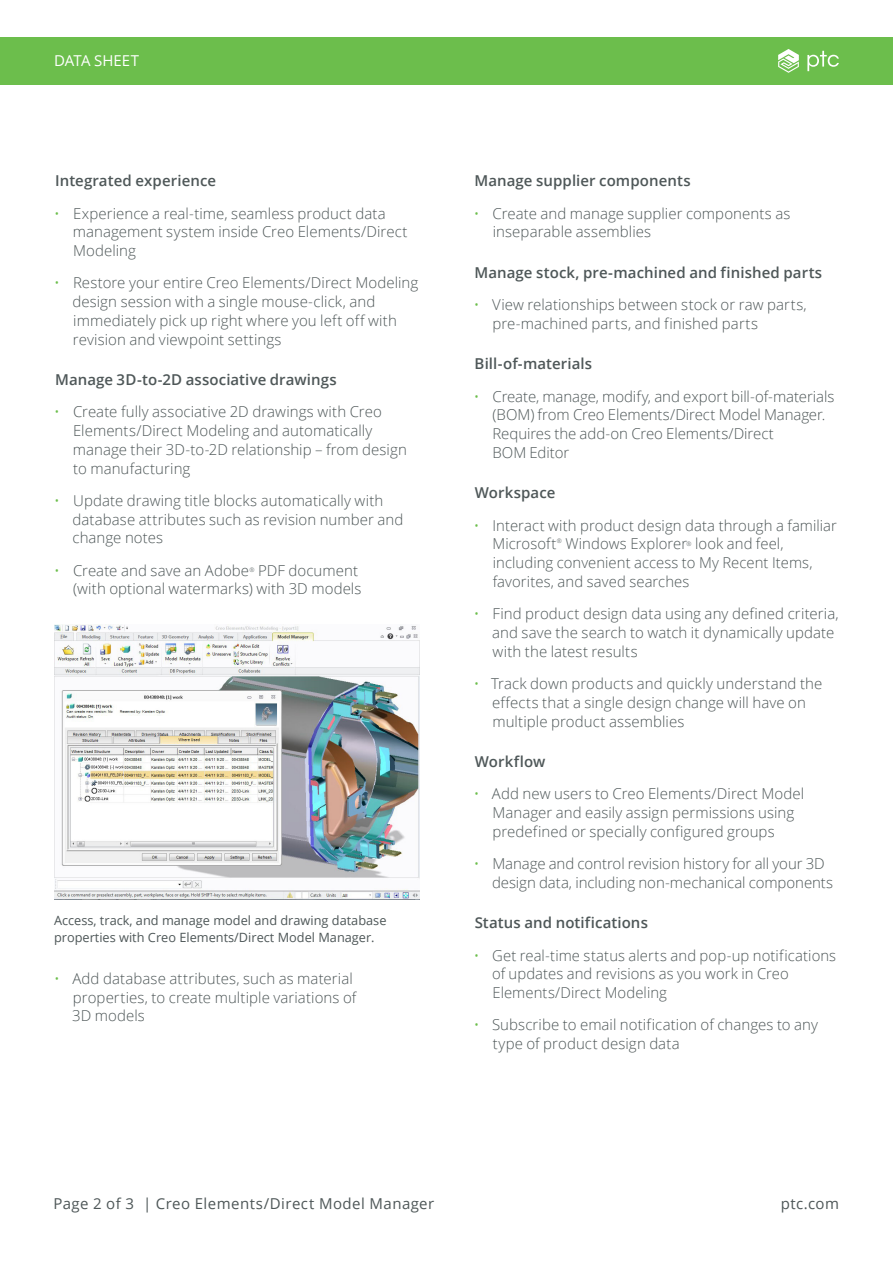
<style>
.page{position:relative;width:893px;height:1263px;background:#fff}
.page>*{position:absolute;margin:0;border:0;box-sizing:border-box;transform-origin:0 0}
.t1{font:300 15px/18.8px "Open Sans";letter-spacing:.005em;color:#4e5758}
._3__Text_Subhead_2{font:600 15px "Open Sans";letter-spacing:.005em;color:#4e5758}
.t2{font:15px "Open Sans";letter-spacing:.03em;color:#4e5758}
.t3{font:15px "Open Sans";color:#fff}
._6__Caption{font:12.75px/16.5px "Open Sans";color:#4e5758}
.t4{font:300 6.15px "Open Sans";color:#4e5758}
.s1{color:#6cbe4c}
</style>
<div class="page">
<div style="left:0;top:37px;width:893px;height:48px;background:#6cbe4c"></div>
<svg style="left:778px;top:49px;width:21px;height:24px"></svg>
<svg style="left:807px;top:51px;width:32px;height:20px"></svg>
<img style="left:54px;top:625px;width:365px;height:274px">
<p class="t3" style="left:54px;top:50px;width:87px">DATA SHEET</p>
<p class="_3__Text_Subhead_2" style="left:55px;top:171px;width:163px">Integrated experience</p>
<p class="t1" style="left:73px;top:203px;width:336px;text-indent:-19px"><span class="s1">•</span> Experience a real-time, seamless product data management system inside Creo Elements/Direct<br>Modeling</p>
<p class="t1" style="left:73px;top:273px;width:347px;text-indent:-18px"><span class="s1">•</span> Restore your entire Creo Elements/Direct Modeling design session with a single mouse-click, and immediately pick up right where you left off with revision and viewpoint settings</p>
<p class="_3__Text_Subhead_2" style="left:55px;top:369px;width:283px">Manage 3D-to-2D associative drawings</p>
<p class="t1" style="left:73px;top:402px;width:335px;text-indent:-19px"><span class="s1">•</span> Create fully associative 2D drawings with Creo Elements/Direct Modeling and automatically manage their 3D-to-2D relationship – from design to manufacturing</p>
<p class="t1" style="left:73px;top:491px;width:332px;text-indent:-18px"><span class="s1">•</span> Update drawing title blocks automatically with database attributes such as revision number and change notes</p>
<p class="t1" style="left:54px;top:560px;width:196px"><span class="s1">•</span> Create and save an Adobe</p>
<p class="t4" style="left:249px;top:566px;width:7px">®</p>
<p class="t1" style="left:73px;top:560px;width:290px;text-align:right">PDF document<br>(with optional watermarks) with 3D models</p>
<p class="_6__Caption" style="left:54px;top:912px;width:334px">Access, track, and manage model and drawing database properties with Creo Elements/Direct Model Manager.</p>
<p class="t1" style="left:72px;top:969px;width:286px;text-indent:-18px"><span class="s1">•</span> Add database attributes, such as material properties, to create multiple variations of<br>3D models</p>
<p class="_3__Text_Subhead_2" style="left:475px;top:171px;width:217px">Manage supplier components</p>
<p class="t1" style="left:493px;top:203px;width:299px;text-indent:-19px"><span class="s1">•</span> Create and manage supplier components as inseparable assemblies</p>
<p class="_3__Text_Subhead_2" style="left:475px;top:262px;width:349px">Manage stock, pre-machined and finished parts</p>
<p class="t1" style="left:492px;top:295px;width:316px;text-indent:-19px"><span class="s1">•</span> View relationships between stock or raw parts, pre-machined parts, and finished parts</p>
<p class="_3__Text_Subhead_2" style="left:475px;top:354px;width:119px">Bill-of-materials</p>
<p class="t1" style="left:492px;top:386px;width:343px;text-indent:-19px"><span class="s1">•</span> Create, manage, modify, and export bill-of-materials (BOM) from Creo Elements/Direct Model Manager.<br>Requires the add-on Creo Elements/Direct<br>BOM Editor</p>
<p class="_3__Text_Subhead_2" style="left:475px;top:483px;width:82px">Workspace</p>
<p class="t1" style="left:492px;top:515px;width:346px;text-indent:-19px"><span class="s1">•</span> Interact with product design data through a familiar<br>Microsoft</p>
<p class="t1" style="left:493px;top:534px;width:321px;text-indent:202px">look and feel, including convenient access to My Recent Items, favorites, and saved searches</p>
<p class="t1" style="left:492px;top:604px;width:348px;text-indent:-18px"><span class="s1">•</span> Find product design data using any defined criteria, and save the search to watch it dynamically update with the latest results</p>
<p class="t1" style="left:492px;top:674px;width:332px;text-indent:-18px"><span class="s1">•</span> Track down products and quickly understand the effects that a single design change will have on multiple product assemblies</p>
<p class="_3__Text_Subhead_2" style="left:475px;top:751px;width:72px">Workflow</p>
<p class="t1" style="left:492px;top:784px;width:313px;text-indent:-19px"><span class="s1">•</span> Add new users to Creo Elements/Direct Model<br>Manager and easily assign permissions using predefined or specially configured groups</p>
<p class="t1" style="left:492px;top:854px;width:343px;text-indent:-18px"><span class="s1">•</span> Manage and control revision history for all your 3D design data, including non-mechanical components</p>
<p class="_3__Text_Subhead_2" style="left:475px;top:912px;width:175px">Status and notifications</p>
<p class="t1" style="left:492px;top:945px;width:346px;text-indent:-18px"><span class="s1">•</span> Get real-time status alerts and pop-up notifications of updates and revisions as you work in Creo<br>Elements/Direct Modeling</p>
<p class="t1" style="left:493px;top:1015px;width:327px;text-indent:-19px"><span class="s1">•</span> Subscribe to email notification of changes to any type of product design data</p>
<p class="t4" style="left:557px;top:536px;width:7px">®</p>
<p class="t1" style="left:565px;top:534px;width:123px">Windows Explorer</p>
<p class="t4" style="left:687px;top:539px;width:7px">®</p>
<p class="t2" style="left:53px;top:1193px;width:382px">Page 2 of 3 | Creo Elements/Direct Model Manager</p>
<p class="t2" style="left:781px;top:1193px;width:60px">ptc.com</p>
</div>
